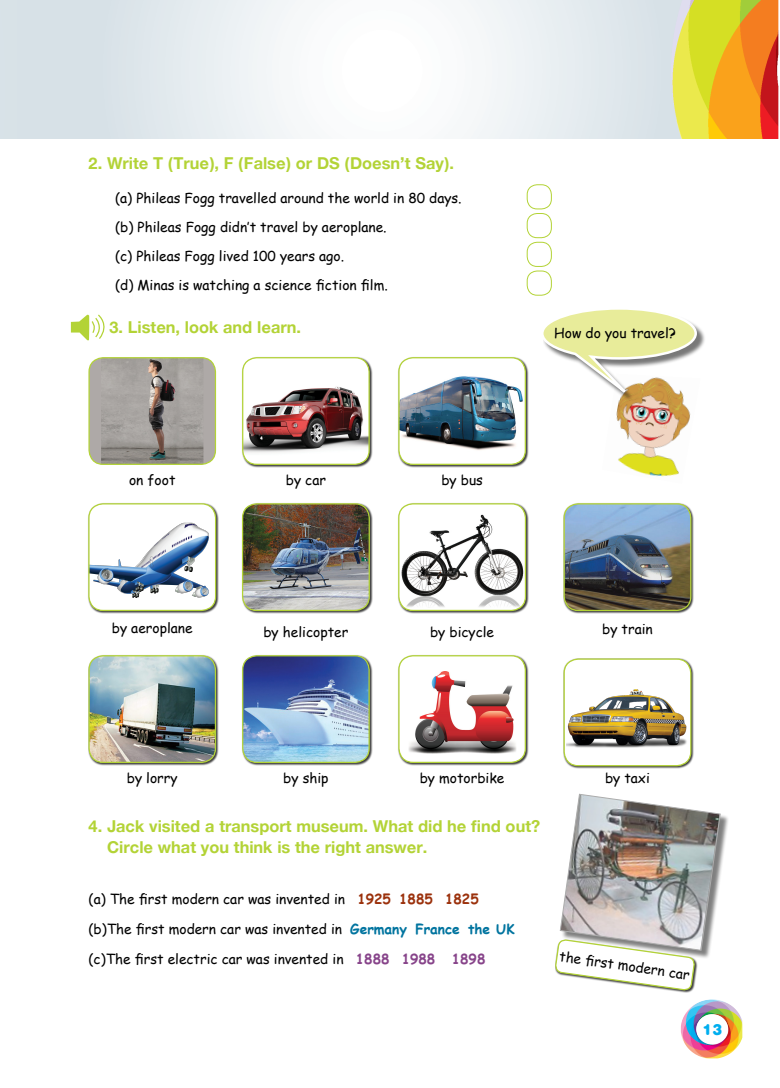
<style>
.page{position:relative;width:780px;height:1088px;background:#fff}
.page>*{position:absolute;margin:0;border:0;box-sizing:border-box;transform-origin:0 0}
.t1{font:700 17.5px/21px "CF Helvetica";color:#b3d336}
.t2{font:800 15px "CF Smooth";color:#00aeef}
.t3{font:13.75px/28.8px "Comic Sans MS";color:#000}
.s1{font-weight:700;color:#9b310c}
.s2{font-weight:700;color:#00749f}
.s3{font-weight:700;color:#87448a}
</style>
<div class="page">
<div style="left:0;top:0;width:18px;height:139px;background:#d8e2e7"></div>
<img style="left:680px;top:999px;width:62px;height:59px">
<img style="left:18px;top:0;width:761px;height:139px">
<img style="left:616px;top:413px;width:75px;height:64px">
<div style="left:542px;top:308px;width:163px;height:93px;background:#000;opacity:.53"></div>
<svg style="left:542px;top:308px;width:156px;height:105px"></svg>
<svg style="left:71px;top:314px;width:34px;height:27px"></svg>
<div style="left:526px;top:184px;width:26px;height:25px;border:1px solid #b3d336;border-radius:10px"></div>
<div style="left:526px;top:213px;width:26px;height:25px;border:1px solid #b3d336;border-radius:10px"></div>
<div style="left:526px;top:242px;width:26px;height:25px;border:1px solid #b3d336;border-radius:10px"></div>
<div style="left:526px;top:271px;width:26px;height:25px;border:1px solid #b3d336;border-radius:10px"></div>
<div style="left:88px;top:503px;width:131px;height:111px;background:#000;opacity:.75"></div>
<div style="left:89px;top:504px;width:126px;height:106px;background:#fff;border-radius:14px"></div>
<img style="left:90px;top:523px;width:119px;height:75px">
<div style="left:88px;top:503px;width:128px;height:108px;border:1px solid #b3d336;border-radius:14px"></div>
<div style="left:89px;top:358px;width:126px;height:106px;background:#aea9a7;border-radius:14px"></div>
<img style="left:101px;top:359px;width:102px;height:104px">
<div style="left:88px;top:357px;width:128px;height:108px;border:1px solid #b3d336;border-radius:14px"></div>
<div style="left:563px;top:503px;width:131px;height:111px;background:#000;opacity:.75"></div>
<img style="left:564px;top:504px;width:126px;height:106px">
<div style="left:563px;top:503px;width:128px;height:108px;border:1px solid #b3d336;border-radius:14px"></div>
<div style="left:242px;top:357px;width:130px;height:111px;background:#000;opacity:.75"></div>
<div style="left:243px;top:358px;width:126px;height:106px;background:#fff;border-radius:14px"></div>
<img style="left:244px;top:386px;width:124px;height:69px">
<div style="left:242px;top:357px;width:128px;height:108px;border:1px solid #b3d336;border-radius:14px"></div>
<div style="left:88px;top:655px;width:131px;height:111px;background:#000;opacity:.75"></div>
<img style="left:89px;top:656px;width:126px;height:106px">
<div style="left:88px;top:655px;width:128px;height:108px;border:1px solid #b3d336;border-radius:14px"></div>
<div style="left:398px;top:357px;width:131px;height:111px;background:#000;opacity:.75"></div>
<div style="left:399px;top:358px;width:126px;height:106px;background:#fff;border-radius:14px"></div>
<img style="left:400px;top:376px;width:123px;height:74px">
<div style="left:398px;top:357px;width:128px;height:108px;border:1px solid #b3d336;border-radius:14px"></div>
<div style="left:242px;top:655px;width:130px;height:111px;background:#000;opacity:.75"></div>
<img style="left:243px;top:656px;width:126px;height:106px">
<div style="left:242px;top:655px;width:128px;height:108px;border:1px solid #b3d336;border-radius:14px"></div>
<div style="left:241px;top:503px;width:131px;height:111px;background:#000;opacity:.75"></div>
<img style="left:242px;top:504px;width:127px;height:106px">
<div style="left:242px;top:503px;width:128px;height:108px;border:1px solid #b3d336;border-radius:14px"></div>
<div style="left:398px;top:655px;width:131px;height:111px;background:#000;opacity:.75"></div>
<div style="left:399px;top:656px;width:126px;height:106px;background:#fff;border-radius:14px"></div>
<div style="left:398px;top:655px;width:128px;height:108px;border:1px solid #b3d336;border-radius:14px"></div>
<div style="left:398px;top:503px;width:130px;height:111px;background:#000;opacity:.75"></div>
<div style="left:399px;top:504px;width:126px;height:106px;background:#fff;border-radius:14px"></div>
<img style="left:399px;top:510px;width:126px;height:100px">
<div style="left:398px;top:503px;width:128px;height:108px;border:1px solid #b3d336;border-radius:14px"></div>
<div style="left:563px;top:658px;width:131px;height:111px;background:#000;opacity:.75"></div>
<div style="left:564px;top:659px;width:126px;height:107px;background:#fff;border-radius:14px"></div>
<img style="left:566px;top:689px;width:121px;height:59px">
<div style="left:563px;top:658px;width:128px;height:108px;border:1px solid #b3d336;border-radius:14px"></div>
<div style="left:561px;top:795px;width:168px;height:164px;background:#000;opacity:.5"></div>
<div style="left:555px;top:939px;width:142px;height:54px;background:#000;opacity:.75"></div>
<img style="left:555px;top:793px;width:165px;height:198px">
<img style="left:408px;top:671px;width:108px;height:82px">
<p class="t1" style="left:89px;top:153px;width:367px">2. Write T (True), F (False) or DS (Doesn’t Say).</p>
<p class="t3" style="left:115px;top:183px;width:348px">(a) Phileas Fogg travelled around the world in 80 days. (b) Phileas Fogg didn’t travel by aeroplane.<br>(c) Phileas Fogg lived 100 years ago.<br>(d) Minas is watching a science fiction film.</p>
<p class="t1" style="left:109px;top:317px;width:193px">3. Listen, look and learn.</p>
<p class="t3" style="left:554px;top:318px;width:123px">How do you travel?</p>
<p class="t3" style="left:129px;top:465px;width:48px">on foot</p>
<p class="t3" style="left:286px;top:465px;width:42px">by car</p>
<p class="t3" style="left:441px;top:465px;width:43px">by bus</p>
<p class="t3" style="left:112px;top:613px;width:82px">by aeroplane</p>
<p class="t3" style="left:263px;top:617px;width:86px">by helicopter</p>
<p class="t3" style="left:430px;top:617px;width:66px">by bicycle</p>
<p class="t3" style="left:602px;top:614px;width:52px">by train</p>
<p class="t3" style="left:127px;top:763px;width:52px">by lorry</p>
<p class="t3" style="left:283px;top:763px;width:47px">by ship</p>
<p class="t3" style="left:420px;top:763px;width:86px">by motorbike</p>
<p class="t3" style="left:605px;top:763px;width:46px">by taxi</p>
<p class="t1" style="left:107px;top:816px;width:434px;text-indent:-18px">4. Jack visited a transport museum. What did he find out?<br>Circle what you think is the right answer.</p>
<p class="t3" style="left:89px;top:883px;width:427px;line-height:30px">(a) The first modern car was invented in <span class="s1">1925 1885 1825 </span>(b)The first modern car was invented in <span class="s2">Germany France the UK </span>(c)The first electric car was invented in <span class="s3">1888 1988 1898</span></p>
<p class="t3" style="left:561px;top:941px;width:133px;rotate:8deg">the fi rst modern car</p>
<p class="t2" style="left:702px;top:1020px;width:21px">13</p>
</div>
